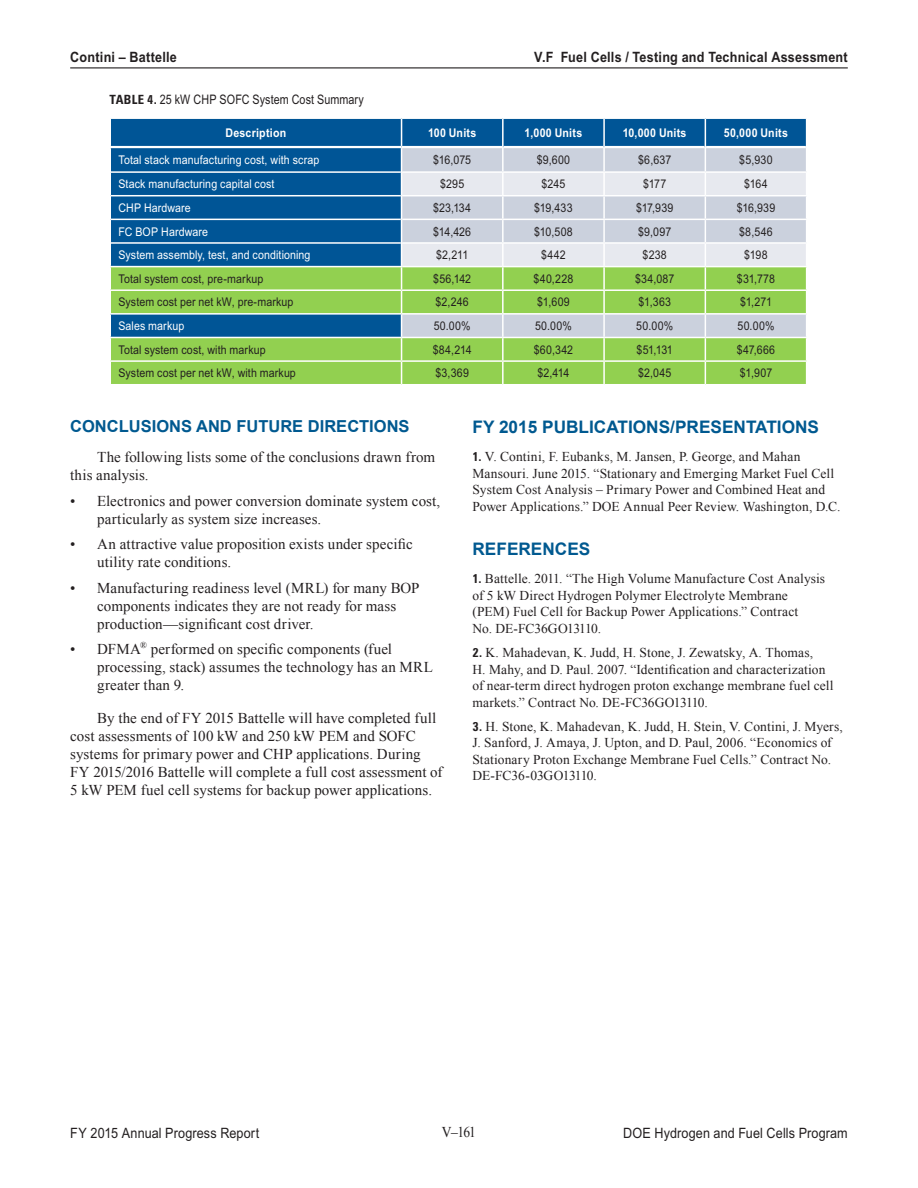
<style>
.page{position:relative;width:918px;height:1188px;background:#fff}
.page>*{position:absolute;margin:0;border:0;box-sizing:border-box;transform-origin:0 0}
._1_Object_Head_Blue{font:700 17.25px "Arial";color:#005990}
._1_Object_Head_Blue-2{font:700 16.5px "Arial";color:#005990}
._1_Body_text_aft_Bul{font:15px/18px "Times New Roman";letter-spacing:.005em;color:#231f20}
._1_Body_text{font:15px/18px "Times New Roman";letter-spacing:.005em;color:#231f20}
._1_Body_text_aft_Bul-2{font:15px "Times New Roman";letter-spacing:.005em;color:#231f20;scale:.9 1}
.t1{font:700 14.25px "Arial Narrow MT Pro";letter-spacing:.015em;color:#231f20;scale:1.08 1}
.t2{font:14.25px "Arial Narrow MT Pro";letter-spacing:.01em;color:#231f20;scale:1.08 1}
._1_Reference{font:13.5px/16.5px "Times New Roman";letter-spacing:.005em;color:#231f20}
._1_Table_Title{font:13.2px "Arial Narrow MT Pro";letter-spacing:.005em;color:#231f20}
._1_Table_cell{font:12px "Arial Narrow MT Pro";letter-spacing:.01em;color:#231f20;scale:1.08 1}
._1_Table_cell-2{font:12px "Arial Narrow MT Pro";letter-spacing:.01em;color:#fff;scale:1.08 1}
._1_Table_heading{font:700 12px "Arial Narrow MT Pro";letter-spacing:.02em;color:#fff;scale:1.08 1}
.t3{font:9px "Times New Roman";color:#231f20}
.s1{font-family:"Zurich BT";font-weight:700;font-stretch:condensed;font-size:12.75px}
</style>
<div class="page">
<hr style="left:70px;top:67px;width:778px;height:1px;background:#231f20">
<div style="left:111px;top:119px;width:290px;height:147px;background:#005596"></div>
<svg style="left:111px;top:267px;width:290px;height:117px;background:#76b85f"></svg>
<hr style="left:110px;top:146px;width:292px;height:2px;background:#fff">
<hr style="left:111px;top:171px;width:290px;height:2px;background:#fff">
<hr style="left:111px;top:195px;width:290px;height:1px;background:#fff">
<hr style="left:111px;top:219px;width:290px;height:1px;background:#fff">
<hr style="left:111px;top:242px;width:290px;height:2px;background:#fff">
<hr style="left:110px;top:289px;width:292px;height:2px;background:#fff">
<hr style="left:110px;top:313px;width:292px;height:2px;background:#fff">
<hr style="left:110px;top:337px;width:292px;height:1px;background:#fff">
<hr style="left:110px;top:360px;width:292px;height:2px;background:#fff">
<svg style="left:110px;top:145px;width:1px;height:217px"></svg>
<svg style="left:401px;top:119px;width:406px;height:265px;background:#accbad"></svg>
<hr style="left:110px;top:266px;width:292px;height:1px;background:#fff">
<p class="t1" style="left:70px;top:49px;width:100px">Contini – Battelle</p>
<p class="t1" style="left:534px;top:48px;width:292px">V.F Fuel Cells / Testing and Technical Assessment</p>
<p class="_1_Table_Title" style="left:110px;top:91px;width:256px"><span class="s1">TABLE 4.</span> 25 kW CHP SOFC System Cost Summary</p>
<p class="_1_Table_heading" style="left:225px;top:125px;width:58px">Description</p>
<p class="_1_Table_heading" style="left:428px;top:125px;width:46px">100 Units</p>
<p class="_1_Table_heading" style="left:525px;top:125px;width:55px">1,000 Units</p>
<p class="_1_Table_heading" style="left:623px;top:125px;width:60px">10,000 Units</p>
<p class="_1_Table_heading" style="left:724px;top:125px;width:61px">50,000 Units</p>
<p class="_1_Table_cell-2" style="left:118px;top:152px;width:188px">Total stack manufacturing cost, with scrap</p>
<p class="_1_Table_cell" style="left:433px;top:152px;width:37px">$16,075</p>
<p class="_1_Table_cell" style="left:537px;top:152px;width:32px">$9,600</p>
<p class="_1_Table_cell" style="left:638px;top:152px;width:32px">$6,637</p>
<p class="_1_Table_cell" style="left:739px;top:152px;width:32px">$5,930</p>
<p class="_1_Table_cell-2" style="left:118px;top:177px;width:146px">Stack manufacturing capital cost</p>
<p class="_1_Table_cell" style="left:440px;top:177px;width:24px">$295</p>
<p class="_1_Table_cell" style="left:542px;top:177px;width:24px">$245</p>
<p class="_1_Table_cell" style="left:643px;top:177px;width:23px">$177</p>
<p class="_1_Table_cell" style="left:744px;top:177px;width:23px">$164</p>
<p class="_1_Table_cell-2" style="left:118px;top:200px;width:69px">CHP Hardware</p>
<p class="_1_Table_cell" style="left:433px;top:200px;width:37px">$23,134</p>
<p class="_1_Table_cell" style="left:534px;top:200px;width:37px">$19,433</p>
<p class="_1_Table_cell" style="left:636px;top:200px;width:36px">$17,939</p>
<p class="_1_Table_cell" style="left:737px;top:200px;width:37px">$16,939</p>
<p class="_1_Table_cell-2" style="left:118px;top:224px;width:84px">FC BOP Hardware</p>
<p class="_1_Table_cell" style="left:433px;top:224px;width:37px">$14,426</p>
<p class="_1_Table_cell" style="left:534px;top:224px;width:37px">$10,508</p>
<p class="_1_Table_cell" style="left:638px;top:224px;width:32px">$9,097</p>
<p class="_1_Table_cell" style="left:739px;top:224px;width:33px">$8,546</p>
<p class="_1_Table_cell-2" style="left:118px;top:247px;width:179px">System assembly, test, and conditioning</p>
<p class="_1_Table_cell" style="left:436px;top:247px;width:31px">$2,211</p>
<p class="_1_Table_cell" style="left:541px;top:247px;width:24px">$442</p>
<p class="_1_Table_cell" style="left:643px;top:247px;width:24px">$238</p>
<p class="_1_Table_cell" style="left:744px;top:247px;width:23px">$198</p>
<p class="_1_Table_cell" style="left:118px;top:271px;width:136px">Total system cost, pre-markup</p>
<p class="_1_Table_cell" style="left:433px;top:271px;width:37px">$56,142</p>
<p class="_1_Table_cell" style="left:534px;top:271px;width:38px">$40,228</p>
<p class="_1_Table_cell" style="left:635px;top:271px;width:38px">$34,087</p>
<p class="_1_Table_cell" style="left:737px;top:271px;width:37px">$31,778</p>
<p class="_1_Table_cell" style="left:118px;top:295px;width:164px">System cost per net kW, pre-markup</p>
<p class="_1_Table_cell" style="left:436px;top:295px;width:32px">$2,246</p>
<p class="_1_Table_cell" style="left:537px;top:295px;width:32px">$1,609</p>
<p class="_1_Table_cell" style="left:638px;top:295px;width:32px">$1,363</p>
<p class="_1_Table_cell" style="left:740px;top:295px;width:31px">$1,271</p>
<p class="_1_Table_cell-2" style="left:118px;top:318px;width:63px">Sales markup</p>
<p class="_1_Table_cell" style="left:434px;top:318px;width:36px">50.00%</p>
<p class="_1_Table_cell" style="left:535px;top:318px;width:36px">50.00%</p>
<p class="_1_Table_cell" style="left:636px;top:318px;width:36px">50.00%</p>
<p class="_1_Table_cell" style="left:738px;top:318px;width:36px">50.00%</p>
<p class="_1_Table_cell" style="left:118px;top:342px;width:138px">Total system cost, with markup</p>
<p class="_1_Table_cell" style="left:433px;top:342px;width:38px">$84,214</p>
<p class="_1_Table_cell" style="left:534px;top:342px;width:38px">$60,342</p>
<p class="_1_Table_cell" style="left:637px;top:342px;width:35px">$51,131</p>
<p class="_1_Table_cell" style="left:737px;top:342px;width:37px">$47,666</p>
<p class="_1_Table_cell" style="left:118px;top:366px;width:166px">System cost per net kW, with markup</p>
<p class="_1_Table_cell" style="left:435px;top:366px;width:33px">$3,369</p>
<p class="_1_Table_cell" style="left:538px;top:366px;width:31px">$2,414</p>
<p class="_1_Table_cell" style="left:638px;top:366px;width:32px">$2,045</p>
<p class="_1_Table_cell" style="left:740px;top:366px;width:32px">$1,907</p>
<p class="_1_Object_Head_Blue-2" style="left:70px;top:415px;width:341px">CONCLUSIONS AND FUTURE DIRECTIONS</p>
<p class="_1_Body_text" style="left:70px;top:448px;width:367px;text-indent:27px">The following lists some of the conclusions drawn from this analysis.</p>
<p class="_1_Body_text_aft_Bul" style="left:97px;top:491px;width:345px;text-indent:-27px">• Electronics and power conversion dominate system cost, particularly as system size increases.</p>
<p class="_1_Body_text_aft_Bul" style="left:97px;top:535px;width:317px;text-indent:-27px">• An attractive value proposition exists under specific utility rate conditions.</p>
<p class="_1_Body_text_aft_Bul" style="left:97px;top:579px;width:324px;text-indent:-27px">• Manufacturing readiness level (MRL) for many BOP components indicates they are not ready for mass production—significant cost driver.</p>
<p class="_1_Body_text_aft_Bul" style="left:70px;top:640px;width:72px">• DFMA</p>
<p class="t3" style="left:140px;top:638px;width:8px">®</p>
<p class="_1_Body_text_aft_Bul" style="left:97px;top:640px;width:337px;text-indent:54px">performed on specific components (fuel processing, stack) assumes the technology has an MRL greater than 9.</p>
<p class="_1_Body_text_aft_Bul" style="left:70px;top:709px;width:374px;text-indent:27px">By the end of FY 2015 Battelle will have completed full cost assessments of 100 kW and 250 kW PEM and SOFC systems for primary power and CHP applications. During FY 2015/2016 Battelle will complete a full cost assessment of 5 kW PEM fuel cell systems for backup power applications.</p>
<p class="_1_Object_Head_Blue" style="left:472px;top:415px;width:348px">FY 2015 PUBLICATIONS/PRESENTATIONS</p>
<p class="_1_Reference" style="left:472px;top:448px;width:370px"><span class="s1">1.</span> V. Contini, F. Eubanks, M. Jansen, P. George, and Mahan Mansouri. June 2015. “Stationary and Emerging Market Fuel Cell System Cost Analysis – Primary Power and Combined Heat and Power Applications.” DOE Annual Peer Review. Washington, D.C.</p>
<p class="_1_Object_Head_Blue" style="left:472px;top:538px;width:119px">REFERENCES</p>
<p class="_1_Reference" style="left:472px;top:570px;width:354px"><span class="s1">1.</span> Battelle. 2011. “The High Volume Manufacture Cost Analysis of 5 kW Direct Hydrogen Polymer Electrolyte Membrane (PEM) Fuel Cell for Backup Power Applications.” Contract<br>No. DE-FC36GO13110.</p>
<p class="_1_Reference" style="left:472px;top:644px;width:363px"><span class="s1">2.</span> K. Mahadevan, K. Judd, H. Stone, J. Zewatsky, A. Thomas,<br>H. Mahy, and D. Paul. 2007. “Identification and characterization of near-term direct hydrogen proton exchange membrane fuel cell markets.” Contract No. DE-FC36GO13110.</p>
<p class="_1_Reference" style="left:472px;top:718px;width:372px"><span class="s1">3.</span> H. Stone, K. Mahadevan, K. Judd, H. Stein, V. Contini, J. Myers, J. Sanford, J. Amaya, J. Upton, and D. Paul, 2006. “Economics of Stationary Proton Exchange Membrane Fuel Cells.” Contract No.<br>DE-FC36-03GO13110.</p>
<p class="t2" style="left:70px;top:1124px;width:176px">FY 2015 Annual Progress Report</p>
<p class="_1_Body_text_aft_Bul-2" style="left:442px;top:1122px;width:39px">V–161</p>
<p class="t2" style="left:623px;top:1124px;width:210px">DOE Hydrogen and Fuel Cells Program</p>
</div>
